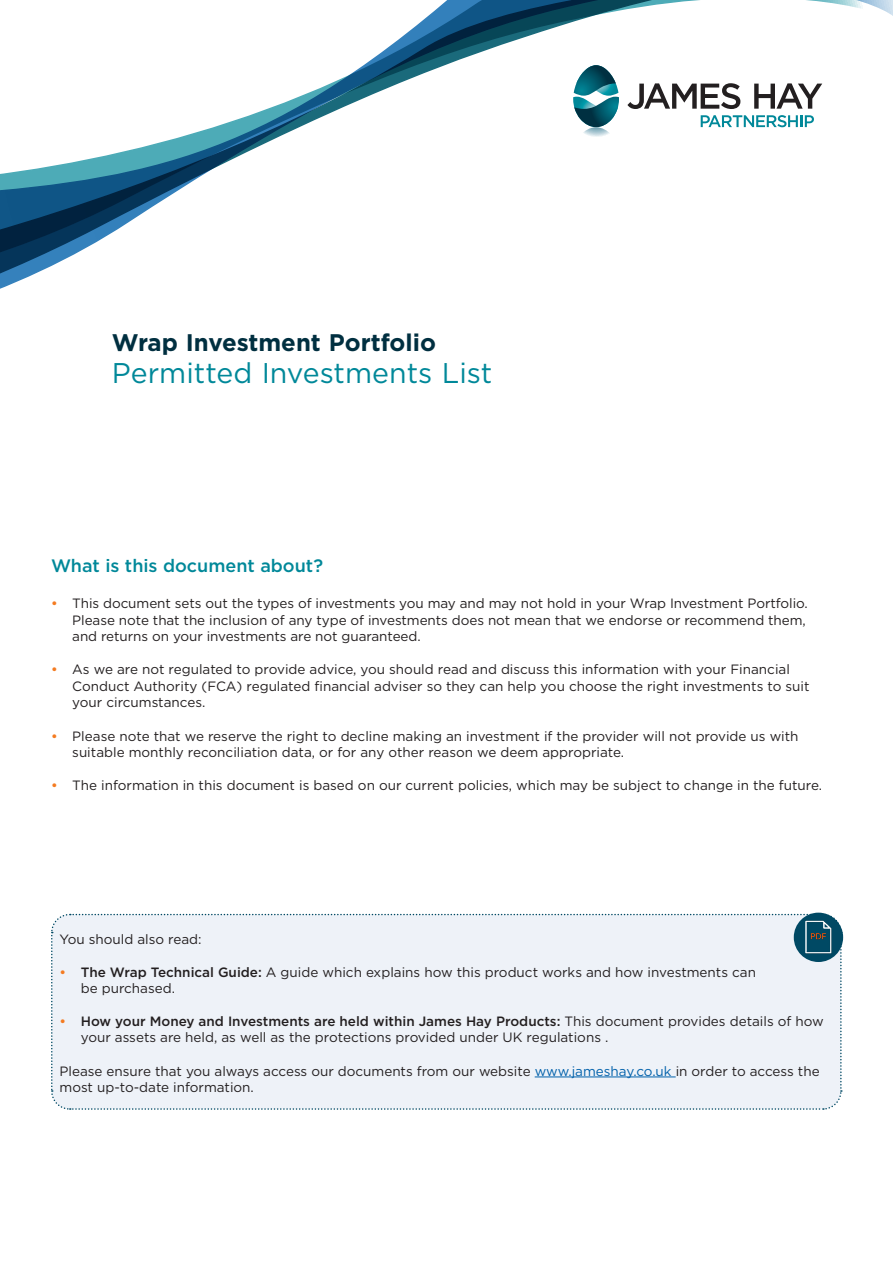
<style>
.page{position:relative;width:893px;height:1263px;background:#fff}
.page>*{position:absolute;margin:0;border:0;box-sizing:border-box;transform-origin:0 0}
.t1{font:28.5px "Gotham";color:#089}
.t2{font:700 24px "Gotham";color:#002f40}
.t3{font:500 18px "Gotham";color:#089}
.t4{font:13.5px/16.5px "Gotham";color:#231f20}
.s1{font-weight:500;color:#f47b21}
.s2{font-weight:500}
.s3{color:#0161ab}
</style>
<div class="page">
<svg style="left:0;top:0;width:893px;height:289px"></svg>
<div style="left:51px;top:913px;width:791px;height:197px;background:#eef2f8"></div>
<div style="left:796px;top:915px;width:45px;height:45px;background:#004964;border-radius:50%"></div>
<div style="left:794px;top:913px;width:49px;height:49px;border:4px solid #004964;border-radius:50%"></div>
<img style="left:794px;top:912px;width:42px;height:51px">
<hr style="left:535px;top:1076px;width:141px;height:1px;background:#0161ab">
<h2 class="t2" style="left:112px;top:327px;width:326px">Wrap Investment Portfolio</h2>
<h1 class="t1" style="left:112px;top:355px;width:382px">Permitted Investments List</h1>
<h3 class="t3" style="left:51px;top:553px;width:274px">What is this document about?</h3>
<p class="t4" style="left:72px;top:595px;width:737px;text-indent:-21px"><span class="s1">•</span> This document sets out the types of investments you may and may not hold in your Wrap Investment Portfolio.<br>Please note that the inclusion of any type of investments does not mean that we endorse or recommend them, and returns on your investments are not guaranteed.</p>
<p class="t4" style="left:72px;top:661px;width:739px;text-indent:-21px"><span class="s1">•</span> As we are not regulated to provide advice, you should read and discuss this information with your Financial<br>Conduct Authority (FCA) regulated financial adviser so they can help you choose the right investments to suit your circumstances.</p>
<p class="t4" style="left:72px;top:727px;width:728px;text-indent:-21px"><span class="s1">•</span> Please note that we reserve the right to decline making an investment if the provider will not provide us with suitable monthly reconciliation data, or for any other reason we deem appropriate.</p>
<p class="t4" style="left:51px;top:777px;width:773px"><span class="s1">•</span> The information in this document is based on our current policies, which may be subject to change in the future.</p>
<p class="t4" style="left:60px;top:930px;width:144px">You should also read:</p>
<p class="t4" style="left:81px;top:963px;width:677px;text-indent:-21px"><span class="s1">•</span> <span class="s2">The Wrap Technical Guide:</span> A guide which explains how this product works and how investments can be purchased.</p>
<p class="t4" style="left:81px;top:1013px;width:745px;text-indent:-21px"><span class="s1">•</span> <span class="s2">How your Money and Investments are held within James Hay Products:</span> This document provides details of how your assets are held, as well as the protections provided under UK regulations .</p>
<p class="t4" style="left:60px;top:1062px;width:762px">Please ensure that you always access our documents from our website <span class="s3">www.jameshay.co.uk</span> in order to access the most up-to-date information.</p>
</div>
